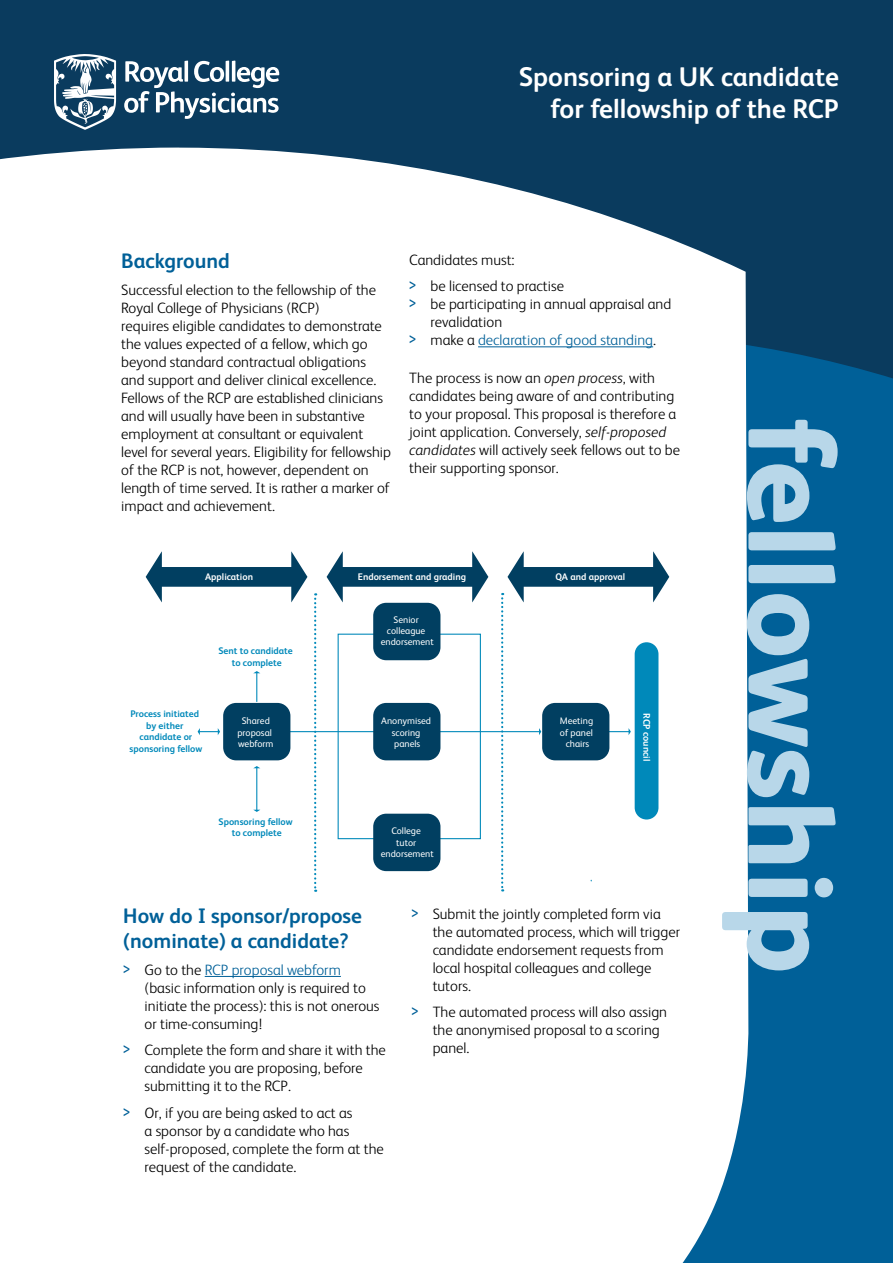
<style>
.page{position:relative;width:893px;height:1263px;background:#fff}
.page>*{position:absolute;margin:0;border:0;box-sizing:border-box;transform-origin:0 0}
.t1{font:800 121.5px "FS Albert";color:#b8d7e9}
.t2{font:700 27px/32.4px "FS Albert";color:#fff;text-align:right}
.t3{font:700 21px/25.2px "FS Albert";color:#006098}
.t4{font:300 15px/18px "FS Albert";color:#000}
.t5{font:300 15px "FS Albert";color:#006098}
.t6{font:9.6px/11.6px "FS Albert";color:#fff;text-align:center}
.t7{font:700 9.6px/11.6px "FS Albert";color:#0089ba;text-align:center}
.t8{font:700 9.6px "FS Albert";color:#fff}
.s1{font-family:"Arial";font-weight:400;font-size:16.5px;color:#006098}
.s2{font-family:"Arial";font-weight:400;font-size:16.5px}
.s3{color:#000}
.s4{font-style:italic}
.s5{color:#006098}
</style>
<div class="page">
<div style="left:0;top:0;width:893px;height:727px;background:#0a3b5e"></div>
<div style="left:749px;top:345px;width:144px;height:918px;background:#006098"></div>
<div style="left:0;top:148px;width:749px;height:1115px;background:#fff"></div>
<svg style="left:124px;top:61px;width:155px;height:58px"></svg>
<svg style="left:54px;top:54px;width:62px;height:76px"></svg>
<hr style="left:478px;top:346px;width:175px;height:1px;background:#006098">
<hr style="left:205px;top:976px;width:136px;height:1px;background:#006098">
<hr style="left:596px;top:731px;width:33px;height:1px;background:#0089ba">
<svg style="left:629px;top:728px;width:2px;height:7px"></svg>
<hr style="left:439px;top:731px;width:101px;height:1px;background:#0089ba">
<svg style="left:539px;top:728px;width:2px;height:7px"></svg>
<hr style="left:281px;top:731px;width:97px;height:1px;background:#0089ba">
<div style="left:338px;top:634px;width:143px;height:205px;border:1px solid #0089ba"></div>
<div style="left:635px;top:642px;width:23px;height:177px;background:#0089ba;border-radius:12px"></div>
<div style="left:373px;top:603px;width:67px;height:57px;background:#013f61;border-radius:13px"></div>
<div style="left:373px;top:703px;width:67px;height:57px;background:#013f61;border-radius:13px"></div>
<div style="left:373px;top:814px;width:67px;height:57px;background:#013f61;border-radius:13px"></div>
<div style="left:542px;top:703px;width:67px;height:57px;background:#013f61;border-radius:13px"></div>
<div style="left:223px;top:703px;width:67px;height:57px;background:#013f61;border-radius:13px"></div>
<div style="left:339px;top:567px;width:137px;height:20px;background:#013f61"></div>
<svg style="left:327px;top:551px;width:16px;height:51px"></svg>
<svg style="left:472px;top:551px;width:16px;height:51px"></svg>
<div style="left:158px;top:567px;width:137px;height:20px;background:#013f61"></div>
<svg style="left:146px;top:551px;width:16px;height:51px"></svg>
<svg style="left:291px;top:551px;width:16px;height:51px"></svg>
<div style="left:520px;top:567px;width:137px;height:20px;background:#013f61"></div>
<svg style="left:653px;top:551px;width:16px;height:51px"></svg>
<svg style="left:253px;top:671px;width:7px;height:31px"></svg>
<hr style="left:256px;top:768px;width:1px;height:42px;background:#0089ba">
<svg style="left:253px;top:766px;width:7px;height:2px"></svg>
<svg style="left:253px;top:810px;width:7px;height:2px"></svg>
<svg style="left:198px;top:728px;width:22px;height:7px"></svg>
<svg style="left:314px;top:593px;width:2px;height:299px"></svg>
<svg style="left:501px;top:551px;width:23px;height:340px"></svg>
<h2 class="t2" style="left:519px;top:60px;width:322px">Sponsoring a UK candidate for fellowship of the RCP</h2>
<h3 class="t3" style="left:121px;top:248px;width:110px">Background</h3>
<p class="t4" style="left:121px;top:281px;width:271px">Successful election to the fellowship of the Royal College of Physicians (RCP)<br>requires eligible candidates to demonstrate the values expected of a fellow, which go beyond standard contractual obligations and support and deliver clinical excellence.<br>Fellows of the RCP are established clinicians and will usually have been in substantive employment at consultant or equivalent level for several years. Eligibility for fellowship of the RCP is not, however, dependent on length of time served. It is rather a marker of impact and achievement.</p>
<p class="t4" style="left:409px;top:246px;width:156px;line-height:26.5px">Candidates must:<br><span class="s1">&gt;</span> be licensed to practise</p>
<p class="t4" style="left:409px;top:295px;width:264px"><span class="s1">&gt;</span> be participating in annual appraisal and</p>
<p class="t4" style="left:431px;top:313px;width:73px">revalidation</p>
<p class="t5" style="left:409px;top:332px;width:248px"><span class="s2">&gt;</span> <span class="s3">make a</span> declaration of good standing<span class="s3">.</span></p>
<p class="t4" style="left:409px;top:369px;width:272px">The process is now an <span class="s4">open process</span>, with candidates being aware of and contributing to your proposal. This proposal is therefore a joint application. Conversely, <span class="s4">self-proposed candidates</span> will actively seek fellows out to be their supporting sponsor.</p>
<p class="t8" style="left:205px;top:571px;width:49px">Application</p>
<p class="t8" style="left:555px;top:571px;width:71px">QA and approval</p>
<p class="t8" style="left:358px;top:571px;width:110px">Endorsement and grading</p>
<p class="t7" style="left:218px;top:645px;width:76px">Sent to candidate to complete</p>
<p class="t6" style="left:381px;top:613px;width:54px">Senior colleague endorsement</p>
<p class="t7" style="left:130px;top:708px;width:74px">Process initiated by either candidate or sponsoring fellow</p>
<p class="t6" style="left:237px;top:715px;width:37px">Shared proposal webform</p>
<p class="t6" style="left:381px;top:715px;width:51px">Anonymised scoring panels</p>
<p class="t6" style="left:560px;top:715px;width:35px">Meeting of panel chairs</p>
<p class="t8" style="left:652px;top:713px;width:50px;rotate:90deg">RCP council</p>
<p class="t7" style="left:219px;top:815px;width:76px">Sponsoring fellow to complete</p>
<p class="t6" style="left:381px;top:825px;width:54px">College<br>tutor endorsement</p>
<h3 class="t3" style="left:123px;top:903px;width:240px">How do I sponsor/propose (nominate) a candidate?</h3>
<p class="t4" style="left:145px;top:961px;width:237px;text-indent:-21px"><span class="s1">&gt;</span> Go to the <span class="s5">RCP proposal webform </span>(basic information only is required to initiate the process): this is not onerous or time-consuming!</p>
<p class="t4" style="left:145px;top:1041px;width:243px;text-indent:-21px"><span class="s1">&gt;</span> Complete the form and share it with the candidate you are proposing, before submitting it to the RCP.</p>
<p class="t4" style="left:145px;top:1104px;width:241px;text-indent:-21px"><span class="s1">&gt;</span> Or, if you are being asked to act as<br>a sponsor by a candidate who has self-proposed, complete the form at the request of the candidate.</p>
<p class="t4" style="left:433px;top:904px;width:249px;text-indent:-21px"><span class="s1">&gt;</span> Submit the jointly completed form via the automated process, which will trigger candidate endorsement requests from local hospital colleagues and college tutors.</p>
<p class="t4" style="left:433px;top:1003px;width:236px;text-indent:-21px"><span class="s1">&gt;</span> The automated process will also assign the anonymised proposal to a scoring panel.</p>
<h1 class="t1" style="left:862px;top:418px;width:558px;rotate:90deg">fellowship</h1>
</div>
